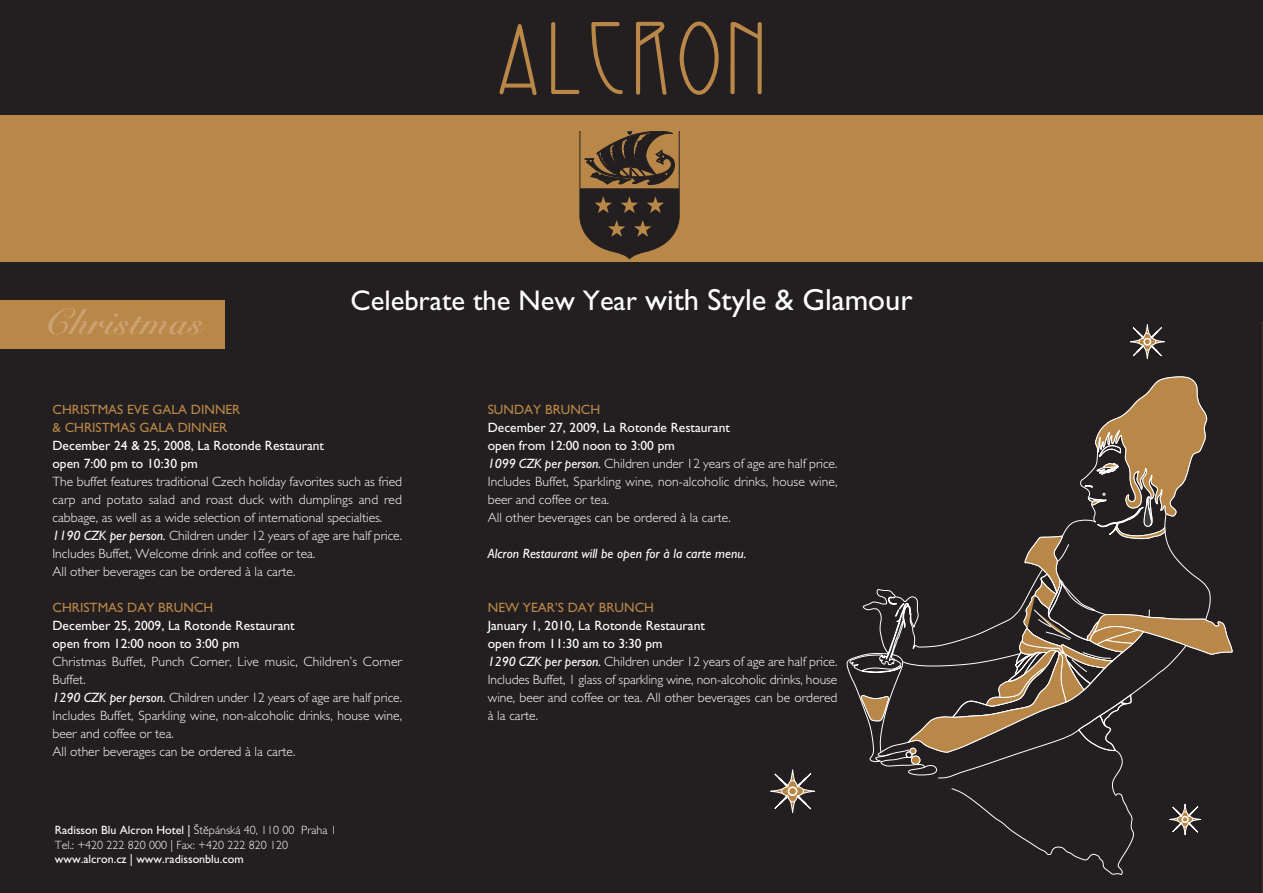
<style>
.page{position:relative;width:1263px;height:893px;background:#231f20}
.page>*{position:absolute;margin:0;border:0;box-sizing:border-box;transform-origin:0 0}
.t1{font:108.6px "Alcron CE";letter-spacing:.1em;color:#b98747}
.t2{font:36px "Snell Roundhand CE Bold Script";letter-spacing:.04em;color:#cba273}
.t3{font:28.5px "Gill Sans CE";color:#fff}
.t4{font:300 13.5px/18px "Gill Sans CE";color:#fff}
.t5{font:13.5px/18px "Gill Sans CE";color:#fff}
.t6{font:13.5px/18px "Gill Sans CE";color:#b98747}
.t7{font:italic 13.5px "Gill Sans CE";color:#fff}
.t8{font:300 12px/14.4px "Gill Sans CE";color:#fff}
.t9{font:12px "Gill Sans CE";color:#fff}
.s1{font-size:30.6px}
.s2{font-weight:400;font-style:italic}
.s3{font-weight:400}
</style>
<div class="page">
<div style="left:0;top:116px;width:1263px;height:146px;background:#b98747"></div>
<svg style="left:580px;top:131px;width:99px;height:128px"></svg>
<div style="left:0;top:300px;width:224px;height:49px;background:#b98747"></div>
<svg style="left:1130px;top:324px;width:35px;height:36px"></svg>
<svg style="left:846px;top:376px;width:387px;height:499px"></svg>
<svg style="left:770px;top:769px;width:45px;height:44px"></svg>
<div style="left:788px;top:787px;width:9px;height:9px;border:1px solid #fff;border-radius:50%"></div>
<div style="left:789px;top:788px;width:7px;height:7px;background:#b98544;border-radius:50%"></div>
<div style="left:789px;top:787px;width:7px;height:8px;border:1px solid #fff;border-radius:50%"></div>
<h2 class="t2" style="left:46px;top:309px;width:159px">Christmas</h2>
<h1 class="t1" style="left:499px;top:-7px;width:267px">ALCRON</h1>
<h3 class="t3" style="left:351px;top:290px;width:563px">Celebrate the New Year <span class="s1">with Style &amp; Glamour</span></h3>
<p class="t6" style="left:53px;top:402px;width:189px">CHRISTMAS EVE GALA DINNER &amp; CHRISTMAS GALA DINNER</p>
<p class="t5" style="left:53px;top:438px;width:273px">December 24 &amp; 25, 2008, La Rotonde Restaurant open 7:00 pm to 10:30 pm</p>
<p class="t4" style="left:53px;top:474px;width:351px">The buffet features traditional Czech holiday favorites such as fried carp and potato salad and roast duck with dumplings and red cabbage, as well as a wide selection of international specialties.<br><span class="s2">1190 CZK per person.</span> Children under 12 years of age are half price.<br>Includes Buffet, Welcome drink and coffee or tea.<br>All other beverages can be ordered à la carte.</p>
<p class="t6" style="left:53px;top:600px;width:162px">CHRISTMAS DAY BRUNCH</p>
<p class="t5" style="left:53px;top:618px;width:244px">December 25, 2009, La Rotonde Restaurant open from 12:00 noon to 3:00 pm</p>
<p class="t4" style="left:53px;top:654px;width:351px">Christmas Buffet, Punch Corner, Live music, Children’s Corner Buffet.<br><span class="s2">1290 CZK per person.</span> Children under 12 years of age are half price.<br>Includes Buffet, Sparkling wine, non-alcoholic drinks, house wine, beer and coffee or tea.<br>All other beverages can be ordered à la carte.</p>
<p class="t8" style="left:55px;top:824px;width:283px"><span class="s3">Radisson Blu Alcron Hotel |</span> Štěpánská 40, 110 00 Praha 1<br>Tel.: +420 222 820 000 | Fax: +420 222 820 120</p>
<p class="t9" style="left:55px;top:855px;width:190px">www.alcron.cz | www.radissonblu.com</p>
<p class="t6" style="left:488px;top:402px;width:114px">SUNDAY BRUNCH</p>
<p class="t4" style="left:488px;top:420px;width:351px"><span class="s3">December 27, 2009, La Rotonde Restaurant<br>open from 12:00 noon to 3:00 pm<br></span><span class="s2">1099 CZK per person.</span> Children under 12 years of age are half price.<br>Includes Buffet, Sparkling wine, non-alcoholic drinks, house wine, beer and coffee or tea.<br>All other beverages can be ordered à la carte.</p>
<p class="t7" style="left:488px;top:549px;width:260px">Alcron Restaurant will be open for à la carte menu.</p>
<p class="t6" style="left:488px;top:600px;width:168px">NEW YEAR’S DAY BRUNCH</p>
<p class="t4" style="left:488px;top:618px;width:351px"><span class="s3">January 1, 2010, La Rotonde Restaurant<br>open from 11:30 am to 3:30 pm<br></span><span class="s2">1290 CZK per person.</span> Children under 12 years of age are half price.<br>Includes Buffet, 1 glass of sparkling wine, non-alcoholic drinks, house wine, beer and coffee or tea. All other beverages can be ordered à la carte.</p>
</div>
